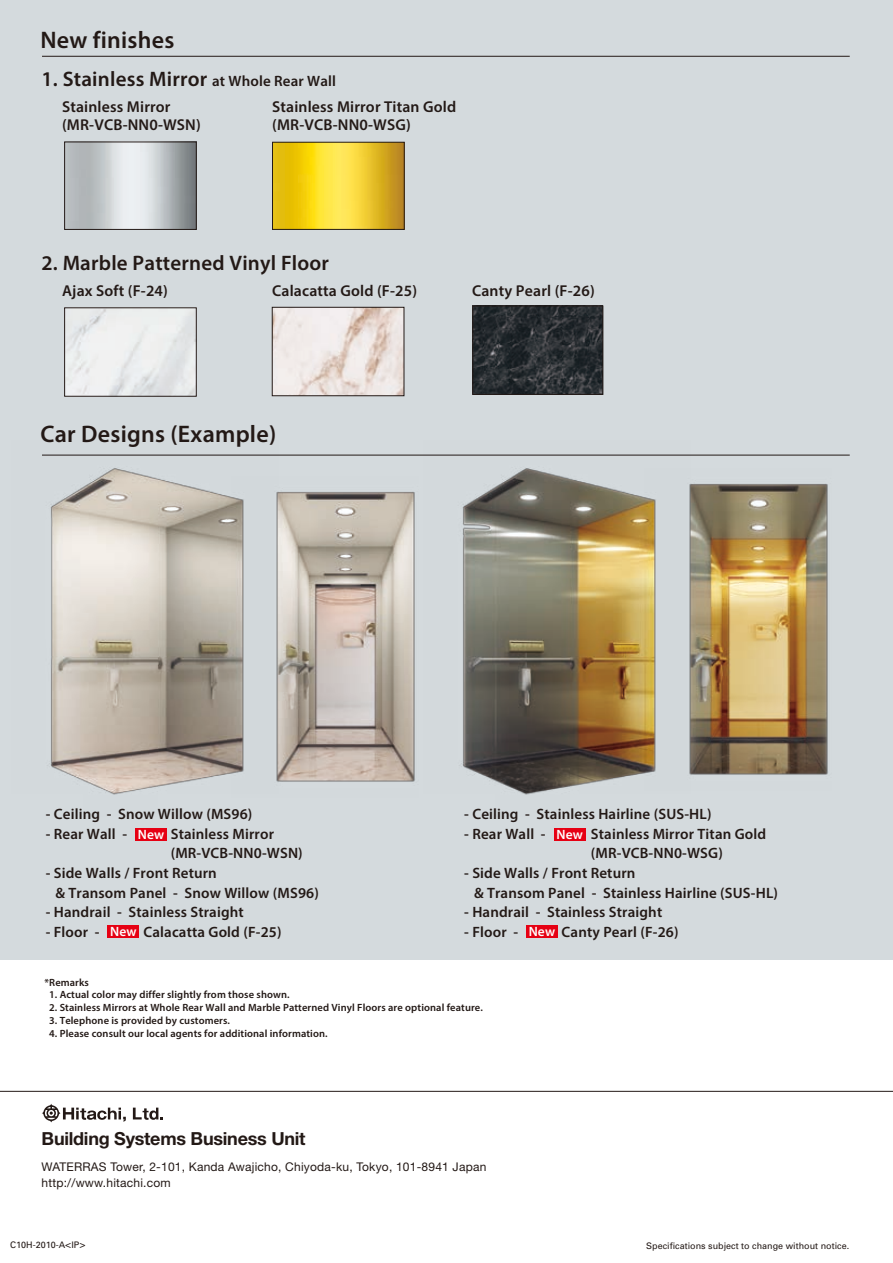
<style>
.page{position:relative;width:893px;height:1263px;background:#fff}
.page>*{position:absolute;margin:0;border:0;box-sizing:border-box;transform-origin:0 0}
.t1{font:600 24px "Myriad Pro";letter-spacing:.01em;color:#231916}
.t2{font:600 21px "Myriad Pro";letter-spacing:.01em;color:#231916}
.t3{font:700 18px "Helvetica Neue LT Std";letter-spacing:-.015em;color:#231916}
.t4{font:600 15.75px/18px "Myriad Pro";letter-spacing:.01em;color:#231916}
.t5{font:600 15px/19.5px "Myriad Pro";letter-spacing:.01em;color:#231916}
.t6{font:600 13.5px "Myriad Pro";letter-spacing:.01em;color:#fff}
.t7{font:12px/16.5px "Helvetica Neue LT Std";letter-spacing:.015em;color:#231916}
.t8{font:600 10.5px "Myriad Pro";letter-spacing:.01em;color:#231916}
.t9{font:10.5px "Univers";color:#231916}
.t10{font:9px "Univers";color:#231916}
</style>
<div class="page">
<hr style="left:0;top:1091px;width:893px;height:1px;background:#231916">
<div style="left:0;top:0;width:893px;height:960px;background:#d4dadd"></div>
<img style="left:42px;top:454px;width:236px;height:341px">
<img style="left:231px;top:476px;width:184px;height:319px">
<img style="left:423px;top:454px;width:268px;height:341px">
<img style="left:644px;top:469px;width:184px;height:321px">
<hr style="left:42px;top:455px;width:808px;height:1px;background:#231916">
<svg style="left:133px;top:1107px;width:30px;height:13px"></svg>
<svg style="left:42px;top:1103px;width:84px;height:20px"></svg>
<div style="left:554px;top:828px;width:31px;height:12px;background:#e60013"></div>
<div style="left:526px;top:925px;width:32px;height:13px;background:#e60013"></div>
<div style="left:136px;top:828px;width:31px;height:12px;background:#e60013"></div>
<div style="left:108px;top:925px;width:31px;height:13px;background:#e60013"></div>
<hr style="left:42px;top:56px;width:808px;height:1px;background:#231916">
<img style="left:66px;top:144px;width:129px;height:84px">
<div style="left:64px;top:142px;width:133px;height:88px;border:1px solid #231916"></div>
<img style="left:274px;top:144px;width:129px;height:84px">
<div style="left:272px;top:142px;width:133px;height:88px;border:1px solid #231916"></div>
<img style="left:66px;top:309px;width:129px;height:86px">
<div style="left:64px;top:307px;width:133px;height:90px;border:1px solid #231916"></div>
<img style="left:274px;top:309px;width:128px;height:85px">
<div style="left:272px;top:307px;width:132px;height:89px;border:1px solid #231916"></div>
<img style="left:474px;top:308px;width:127px;height:85px">
<div style="left:472px;top:306px;width:131px;height:89px;border:1px solid #231916"></div>
<p class="t1" style="left:40px;top:24px;width:135px">New finishes</p>
<p class="t2" style="left:42px;top:66px;width:167px">1. Stainless Mirror</p>
<p class="t4" style="left:62px;top:97px;width:140px">Stainless Mirror (MR-VCB-NN0-WSN(</p>
<p class="t4" style="left:272px;top:97px;width:186px">Stainless Mirror Titan Gold (MR-VCB-NN0-WSG(</p>
<p class="t5" style="left:212px;top:71px;width:126px">at Whole Rear Wall</p>
<p class="t2" style="left:42px;top:249px;width:289px">2. Marble Patterned Vinyl Floor</p>
<p class="t4" style="left:62px;top:281px;width:107px">Ajax Soft F( -24)</p>
<p class="t4" style="left:272px;top:281px;width:147px">Calacatta Gold F( -25)</p>
<p class="t1" style="left:40px;top:419px;width:237px">Car Designs (Example(</p>
<p class="t4" style="left:472px;top:281px;width:124px">Canty Pearl F( -26(</p>
<p class="t5" style="left:171px;top:804px;width:105px;text-indent:-125px">- Ceiling - Snow Willow (MS96(<br>Stainless Mirror</p>
<p class="t5" style="left:46px;top:824px;width:83px">- Rear Wall -</p>
<p class="t6" style="left:138px;top:825px;width:28px">New</p>
<p class="t5" style="left:591px;top:804px;width:177px;text-indent:-127px">- Ceiling - Stainless Hairline (SUS-HL(<br>Stainless Mirror Titan Gold</p>
<p class="t5" style="left:464px;top:824px;width:83px">- Rear Wall -</p>
<p class="t6" style="left:556px;top:825px;width:28px">New</p>
<p class="t5" style="left:171px;top:843px;width:134px">(MR-VCB-NN0-WSN(</p>
<p class="t5" style="left:55px;top:863px;width:265px;text-indent:-10px">- Side Walls / Front Return<br>&amp; Transom Panel - Snow Willow (MS96(</p>
<p class="t5" style="left:144px;top:902px;width:140px;text-indent:-98px">- Handrail - Stainless Straight<br>Calacatta Gold F( -25(</p>
<p class="t5" style="left:46px;top:921px;width:55px">- Floor -</p>
<p class="t6" style="left:110px;top:923px;width:28px">New</p>
<p class="t5" style="left:591px;top:843px;width:133px">(MR-VCB-NN0-WSG(</p>
<p class="t5" style="left:474px;top:863px;width:306px;text-indent:-10px">- Side Walls / Front Return<br>&amp; Transom Panel - Stainless Hairline (SUS-HL(</p>
<p class="t5" style="left:562px;top:902px;width:118px;text-indent:-97px">- Handrail - Stainless Straight<br>Canty Pearl F( -26(</p>
<p class="t5" style="left:464px;top:921px;width:55px">- Floor -</p>
<p class="t6" style="left:529px;top:923px;width:28px">New</p>
<p class="t8" style="left:45px;top:975px;width:46px">*Remarks</p>
<p class="t8" style="left:49px;top:988px;width:242px">1. Actual color may differ slightly from those shown.</p>
<p class="t8" style="left:49px;top:1001px;width:435px">2. Stainless Mirrors at Whole Rear Wall and Marble Patterned Vinyl Floors are optional feature.</p>
<p class="t8" style="left:49px;top:1013px;width:182px">3. Telephone is provided by customers.</p>
<p class="t8" style="left:49px;top:1026px;width:280px">4. Please consult our local agents for additional information.</p>
<p class="t3" style="left:42px;top:1127px;width:265px">Building Systems Business Unit</p>
<p class="t7" style="left:42px;top:1158px;width:446px">WATERRAS Tower, 2-101, Kanda Awajicho, Chiyoda-ku, Tokyo, 101-8941 Japan http://www.hitachi.com</p>
<p class="t10" style="left:10px;top:1240px;width:57px">C10H-2010-A</p>
<p class="t10" style="left:71px;top:1240px;width:10px">IP</p>
<p class="t9" style="left:65px;top:1238px;width:8px">&lt;</p>
<p class="t9" style="left:79px;top:1238px;width:8px">&gt;</p>
<p class="t10" style="left:646px;top:1240px;width:205px">Specifications subject to change without notice.</p>
</div>
